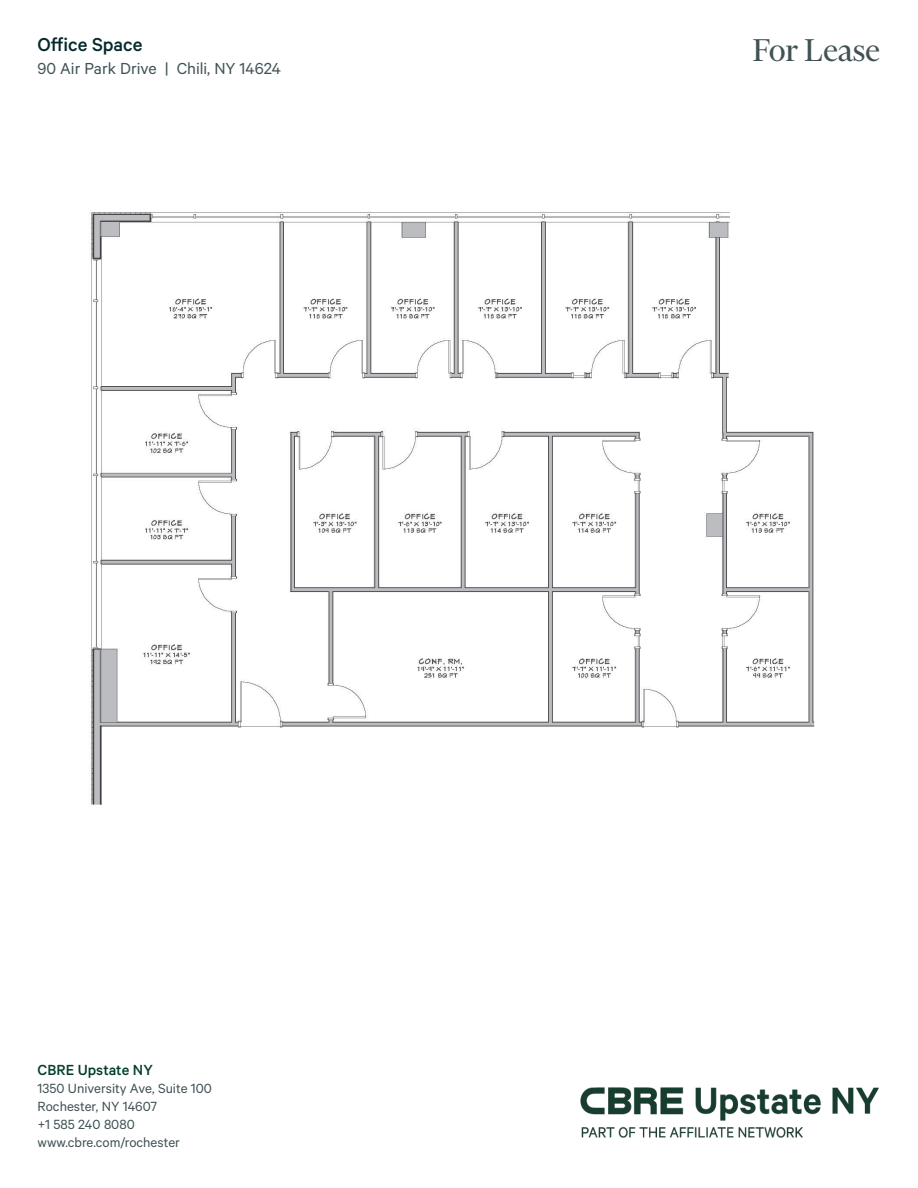
<style>
.page{position:relative;width:918px;height:1188px;background:#fff}
.page>*{position:absolute;margin:0;border:0;box-sizing:border-box;transform-origin:0 0}
.t1{font:36px "Financier Display";color:#415255}
.t2{font:500 21px "Calibre";color:#05292c}
.t3{font:18px "Calibre";color:#415255}
.Broker_Name{font:500 16.5px "Calibre";color:#023f2c}
.Contact_Info{font:15px "Calibre";color:#415255}
</style>
<div class="page">
<img style="left:580px;top:1087px;width:299px;height:51px">
<img style="left:91px;top:212px;width:724px;height:593px">
<p class="t2" style="left:38px;top:33px;width:106px">Office Space</p>
<p class="t3" style="left:38px;top:58px;width:245px">90 Air Park Drive | Chili, NY 14624</p>
<p class="Broker_Name" style="left:38px;top:1060px;width:117px">CBRE Upstate NY</p>
<p class="Contact_Info" style="left:38px;top:1079px;width:176px">1350 University Ave, Suite 100</p>
<p class="Contact_Info" style="left:38px;top:1097px;width:121px">Rochester, NY 14607</p>
<p class="Contact_Info" style="left:38px;top:1115px;width:99px">+1 585 240 8080</p>
<p class="Contact_Info" style="left:38px;top:1133px;width:144px">www.cbre.com/rochester</p>
<p class="t1" style="left:753px;top:32px;width:129px">For Lease</p>
</div>
